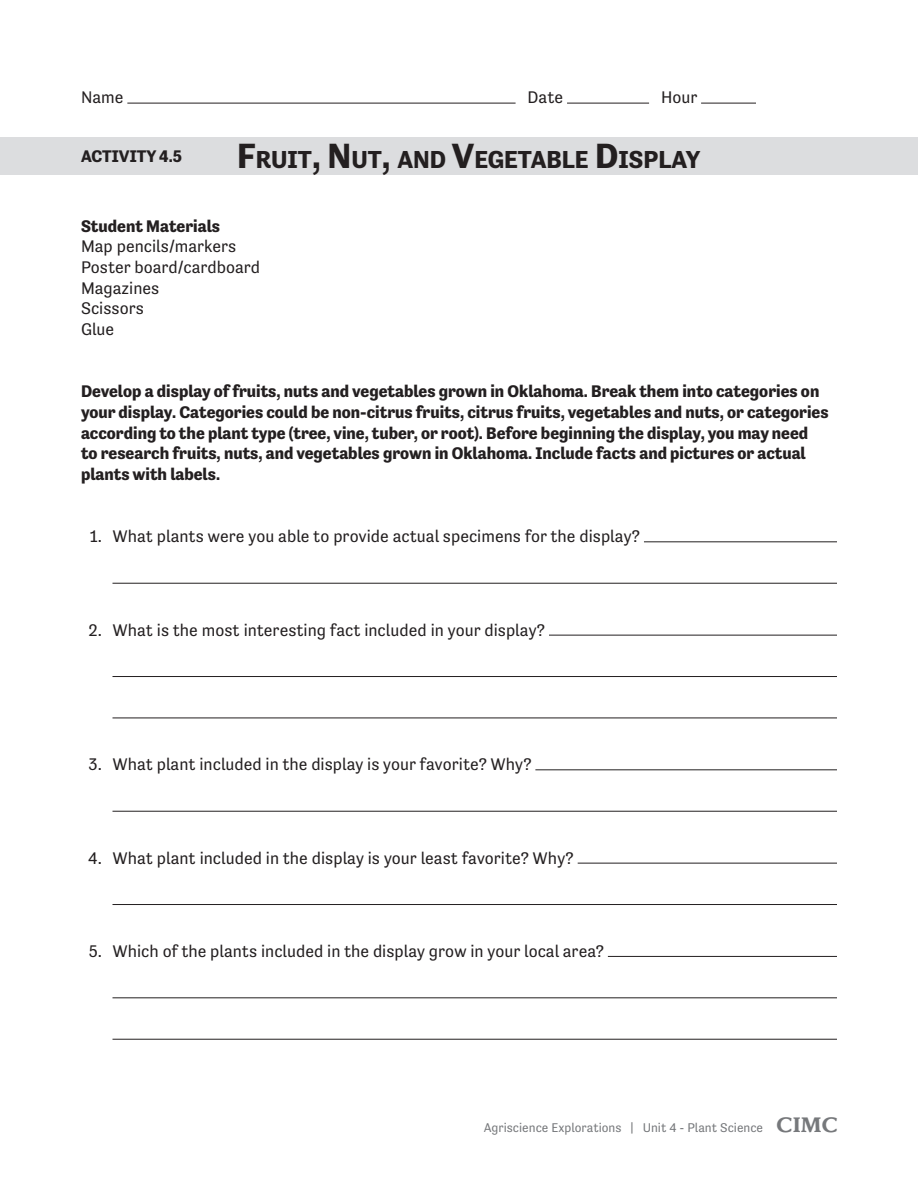
<style>
.page{position:relative;width:918px;height:1188px;background:#fff}
.page>*{position:absolute;margin:0;border:0;box-sizing:border-box;transform-origin:0 0}
.t1{font:700 25.2px "Tenso";color:#231f20}
.t2{font:700 17.25px/20.7px "Tenso";color:#231f20}
.t3{font:17.25px/20.7px "Tenso";color:#231f20}
.t4{font:12.9px "Tenso";color:#76787b}
.s1{font-size:36px}
.s2{font-family:"Mendoza Roman Std";font-weight:700;font-size:20.7px}
</style>
<div class="page">
<div style="left:0;top:137px;width:918px;height:38px;background:#dcdddf"></div>
<hr style="left:644px;top:541px;width:193px;height:1px;background:#231f20">
<hr style="left:112px;top:583px;width:725px;height:1px;background:#231f20">
<hr style="left:549px;top:635px;width:288px;height:1px;background:#231f20">
<hr style="left:112px;top:676px;width:725px;height:1px;background:#231f20">
<hr style="left:112px;top:718px;width:725px;height:1px;background:#231f20">
<hr style="left:535px;top:769px;width:302px;height:1px;background:#231f20">
<hr style="left:112px;top:811px;width:725px;height:1px;background:#231f20">
<hr style="left:578px;top:863px;width:259px;height:1px;background:#231f20">
<hr style="left:112px;top:904px;width:725px;height:1px;background:#231f20">
<hr style="left:608px;top:956px;width:229px;height:1px;background:#231f20">
<hr style="left:112px;top:997px;width:725px;height:1px;background:#231f20">
<hr style="left:112px;top:1039px;width:725px;height:1px;background:#231f20">
<hr style="left:127px;top:103px;width:389px;height:1px;background:#231f20">
<hr style="left:567px;top:103px;width:82px;height:1px;background:#231f20">
<hr style="left:701px;top:103px;width:55px;height:1px;background:#231f20">
<p class="t3" style="left:81px;top:87px;width:44px">Name</p>
<p class="t3" style="left:528px;top:87px;width:37px">Date</p>
<p class="t3" style="left:661px;top:87px;width:38px">Hour</p>
<p class="t2" style="left:81px;top:146px;width:103px">ACTIVITY 4.5</p>
<h1 class="t1" style="left:237px;top:145px;width:465px"><span class="s1">F</span>RUIT<span class="s1">, N</span> UT<span class="s1">,</span> AND <span class="s1">V</span>EGETABLE <span class="s1">D</span>ISPLAY</h1>
<p class="t2" style="left:81px;top:215px;width:141px">Student Materials</p>
<p class="t3" style="left:81px;top:236px;width:181px">Map pencils/markers<br>Poster board/cardboard<br>Magazines<br>Scissors<br>Glue</p>
<p class="t2" style="left:81px;top:381px;width:749px">Develop a display of fruits, nuts and vegetables grown in Oklahoma. Break them into categories on your display. Categories could be non-citrus fruits, citrus fruits, vegetables and nuts, or categories according to the plant type (tree, vine, tuber, or root). Before beginning the display, you may need to research fruits, nuts, and vegetables grown in Oklahoma. Include facts and pictures or actual plants with labels.</p>
<p class="t3" style="left:90px;top:526px;width:552px">1. What plants were you able to provide actual specimens for the display?</p>
<p class="t3" style="left:89px;top:619px;width:458px">2. What is the most interesting fact included in your display?</p>
<p class="t3" style="left:89px;top:754px;width:444px">3. What plant included in the display is your favorite? Why?</p>
<p class="t3" style="left:88px;top:847px;width:487px">4. What plant included in the display is your least favorite? Why?</p>
<p class="t3" style="left:89px;top:940px;width:517px">5. Which of the plants included in the display grow in your local area?</p>
<p class="t4" style="left:484px;top:1120px;width:356px">Agriscience Explorations | Unit 4 - Plant Science <span class="s2">CIMC</span></p>
</div>
